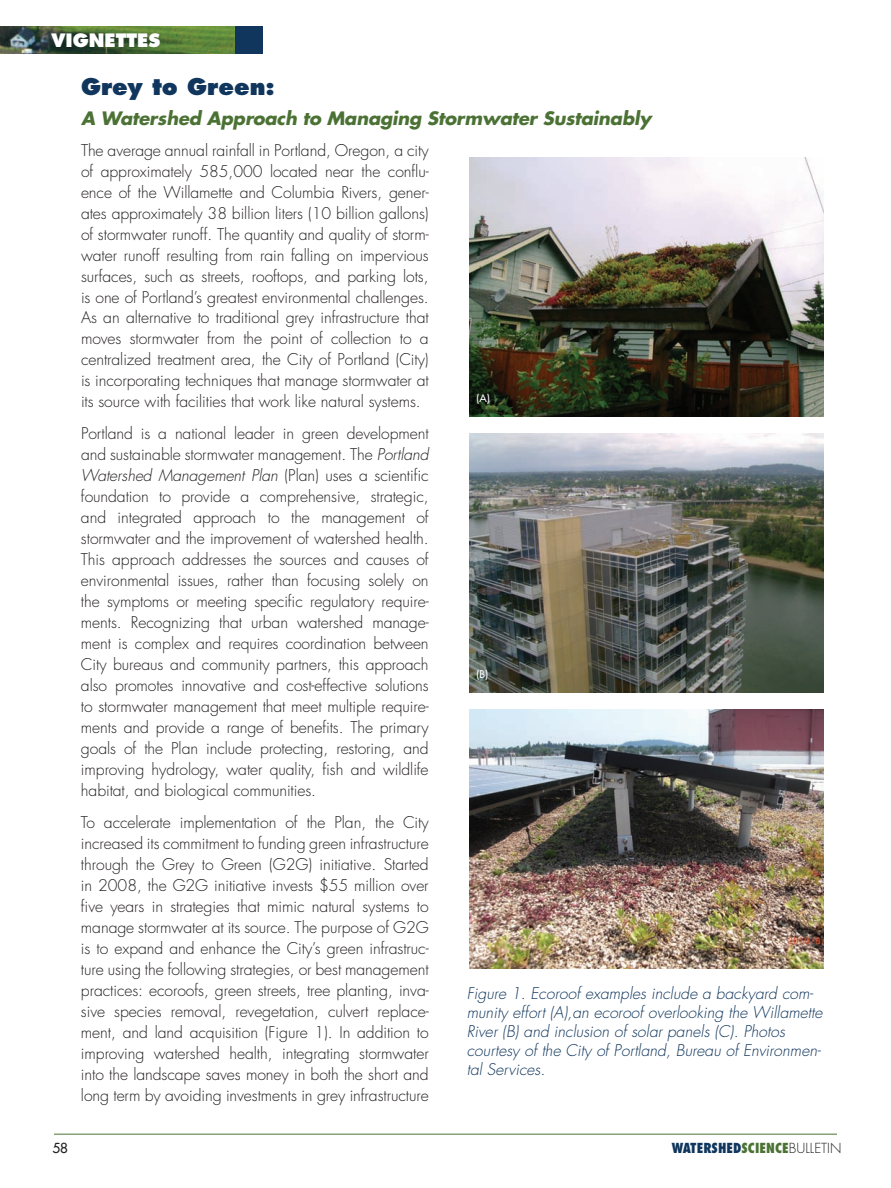
<style>
.page{position:relative;width:891px;height:1188px;background:#fff}
.page>*{position:absolute;margin:0;border:0;box-sizing:border-box;transform-origin:0 0}
.t1{font:800 22.5px "Futura";color:#10365d}
.t2{font:italic 700 18px "Futura";letter-spacing:-.01em;color:#4b7234}
.t3{font:800 18px "Futura";color:#fff}
.t4{font:300 15.75px/21px "Futura";letter-spacing:-.005em;color:#231f20;text-align:justify}
.t5{font:italic 300 15.75px/18.9px "Futura";color:#10365d}
.t6{font:800 condensed 13.5px "Futura";color:#10365d}
.t7{font:13.5px "Futura";color:#231f20}
.t8{font:10.5px "Futura";color:#fff}
.s1{font-style:italic}
.s2{color:#4b7234}
.s3{font-weight:300;font-stretch:normal;color:#231f20}
</style>
<div class="page">
<img style="left:0;top:27px;width:235px;height:27px">
<hr style="left:54px;top:1134px;width:783px;height:1px;background:#4b7234">
<div style="left:235px;top:27px;width:28px;height:27px;background:#10365d"></div>
<img style="left:469px;top:158px;width:355px;height:259px">
<img style="left:469px;top:433px;width:355px;height:260px">
<img style="left:469px;top:709px;width:355px;height:260px">
<p class="t3" style="left:51px;top:29px;width:111px">vignettes</p>
<h1 class="t1" style="left:81px;top:73px;width:195px">Grey to Green:</h1>
<p class="t2" style="left:81px;top:106px;width:572px">A Watershed Approach to Managing Stormwater Sustainably</p>
<p class="t4" style="left:81px;top:139px;width:349px">The average annual rainfall in Portland, Oregon, a city of approximately 585,000 located near the conflu&shy;ence of the Willamette and Columbia Rivers, gener&shy;ates approximately 38 billion liters (10 billion gallons) of stormwater runoff. The quantity and quality of storm&shy;water runoff resulting from rain falling on impervious surfaces, such as streets, rooftops, and parking lots, is one of Portland’s greatest environmental challenges.<br>As an alternative to traditional grey infrastructure that moves stormwater from the point of collection to a centralized treatment area, the City of Portland (City) is incorporating techniques that manage stormwater at its source with facilities that work like natural systems.</p>
<p class="t4" style="left:81px;top:423px;width:349px">Portland is a national leader in green development and sustainable stormwater management. The <span class="s1">Portland Watershed Management Plan</span> (Plan) uses a scientific foundation to provide a comprehensive, strategic, and integrated approach to the management of stormwater and the improvement of watershed health.<br>This approach addresses the sources and causes of environmental issues, rather than focusing solely on the symptoms or meeting specific regulatory require&shy;ments. Recognizing that urban watershed manage&shy;ment is complex and requires coordination between City bureaus and community partners, this approach also promotes innovative and cost-effective solutions to stormwater management that meet multiple require&shy;ments and provide a range of benefits. The primary goals of the Plan include protecting, restoring, and improving hydrology, water quality, fish and wildlife habitat, and biological communities.</p>
<p class="t4" style="left:81px;top:812px;width:349px">To accelerate implementation of the Plan, the City increased its commitment to funding green infrastructure through the Grey to Green (G2G) initiative. Started in 2008, the G2G initiative invests $55 million over five years in strategies that mimic natural systems to manage stormwater at its source. The purpose of G2G is to expand and enhance the City’s green infrastruc&shy;ture using the following strategies, or best management practices: ecoroofs, green streets, tree planting, inva&shy;sive species removal, revegetation, culvert replace&shy;ment, and land acquisition (Figure 1). In addition to improving watershed health, integrating stormwater into the landscape saves money in both the short and long term by avoiding investments in grey infrastructure</p>
<p class="t8" style="left:477px;top:391px;width:15px">(A)</p>
<p class="t8" style="left:477px;top:667px;width:13px">(B)</p>
<p class="t8" style="left:477px;top:943px;width:11px">C)</p>
<p class="t5" style="left:467px;top:984px;width:357px">Figure 1. Ecoroof examples include a backyard com&shy;munity effort (A),an ecoroof overlooking the Willamette River (B) and inclusion of solar panels (C). Photos courtesy of the City of Portland, Bureau of Environmen&shy;tal Services.</p>
<p class="t7" style="left:53px;top:1139px;width:17px">58</p>
<p class="t6" style="left:672px;top:1140px;width:163px">WATERSHED<span class="s2">SCIENCE</span><span class="s3">Bu lletin</span></p>
</div>
